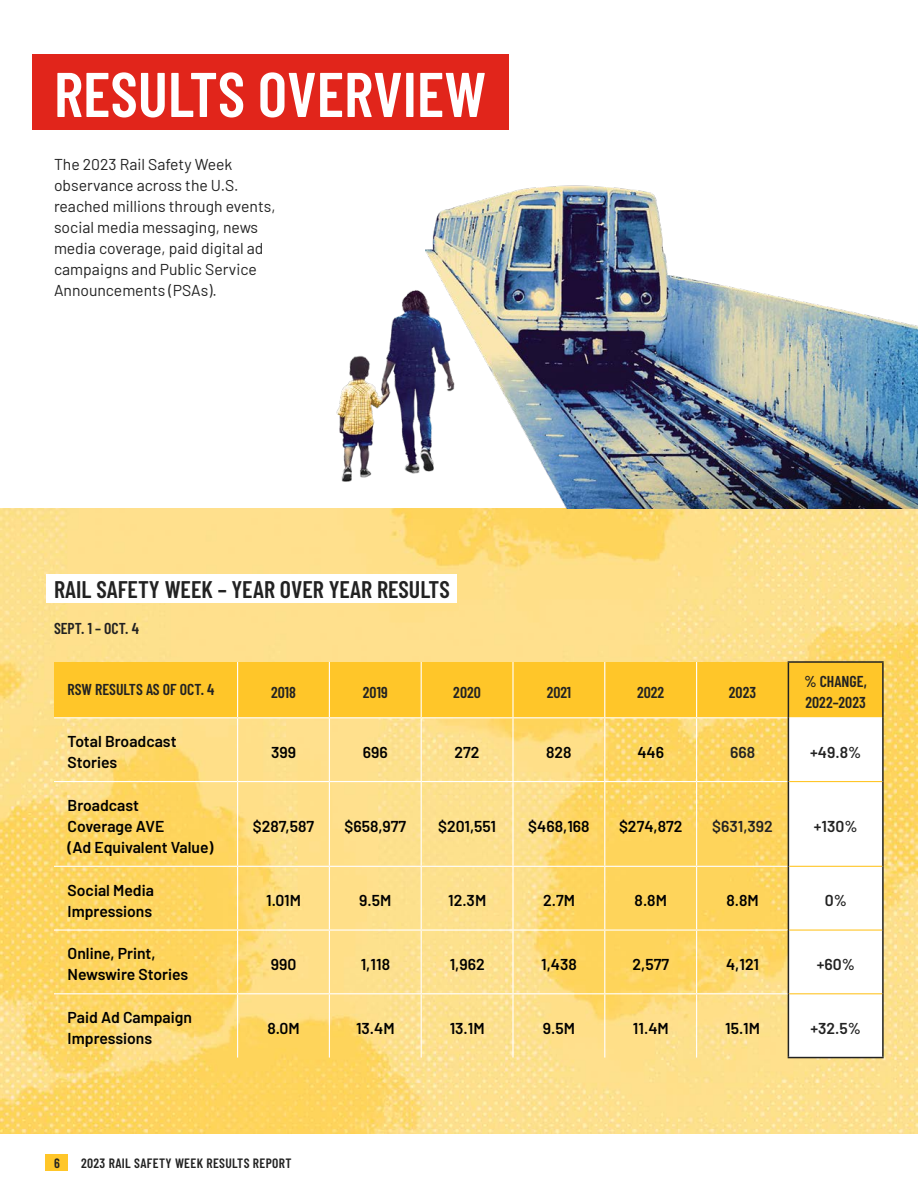
<style>
.page{position:relative;width:918px;height:1188px;background:#fff}
.page>*{position:absolute;margin:0;border:0;box-sizing:border-box;transform-origin:0 0}
.t1{font:600 63px "Barlow Condensed";color:#fff}
.t2{font:600 24px "Barlow Condensed";color:#222}
.t3{font:600 15.75px/21px "Barlow";color:#000}
.t4{font:15.75px/21px "Barlow";color:#222}
.t5{font:600 15.75px/21px "Barlow Condensed";color:#222}
.t6{font:600 15.75px "Barlow";color:#222}
.t7{font:600 13.5px "Barlow Condensed";letter-spacing:.025em;color:#222}
</style>
<div class="page">
<div style="left:46px;top:1154px;width:22px;height:16px;background:#ffc629"></div>
<img style="left:0;top:509px;width:918px;height:625px">
<div style="left:32px;top:54px;width:476px;height:76px;background:#e1251b"></div>
<div style="left:47px;top:574px;width:410px;height:29px;background:#fff"></div>
<div style="left:54px;top:662px;width:828px;height:55px;background:#ffc629"></div>
<div style="left:605px;top:662px;width:92px;height:56px;background:#ffc629"></div>
<svg style="left:789px;top:718px;width:93px;height:339px"></svg>
<hr style="left:237px;top:662px;width:1px;height:55px;background:#fff">
<hr style="left:329px;top:662px;width:1px;height:55px;background:#fff">
<hr style="left:421px;top:662px;width:1px;height:55px;background:#fff">
<hr style="left:512px;top:662px;width:2px;height:55px;background:#fff">
<hr style="left:54px;top:717px;width:184px;height:1px;background:#fff">
<hr style="left:238px;top:717px;width:91px;height:1px;background:#fff">
<hr style="left:237px;top:718px;width:1px;height:63px;background:#fff">
<hr style="left:329px;top:717px;width:92px;height:1px;background:#fff">
<hr style="left:329px;top:718px;width:1px;height:63px;background:#fff">
<hr style="left:421px;top:717px;width:92px;height:1px;background:#fff">
<hr style="left:421px;top:718px;width:1px;height:63px;background:#fff">
<hr style="left:513px;top:717px;width:92px;height:1px;background:#fff">
<hr style="left:512px;top:718px;width:2px;height:63px;background:#fff">
<hr style="left:697px;top:717px;width:91px;height:1px;background:#fff">
<hr style="left:54px;top:781px;width:184px;height:1px;background:#fff">
<hr style="left:238px;top:781px;width:91px;height:1px;background:#fff">
<hr style="left:237px;top:782px;width:1px;height:84px;background:#fff">
<hr style="left:329px;top:781px;width:92px;height:1px;background:#fff">
<hr style="left:329px;top:782px;width:1px;height:84px;background:#fff">
<hr style="left:421px;top:781px;width:92px;height:1px;background:#fff">
<hr style="left:421px;top:782px;width:1px;height:84px;background:#fff">
<hr style="left:513px;top:781px;width:92px;height:1px;background:#fff">
<hr style="left:512px;top:782px;width:2px;height:84px;background:#fff">
<hr style="left:697px;top:781px;width:91px;height:1px;background:#fff">
<hr style="left:54px;top:866px;width:184px;height:1px;background:#fff">
<hr style="left:238px;top:866px;width:91px;height:1px;background:#fff">
<hr style="left:237px;top:867px;width:1px;height:62px;background:#fff">
<hr style="left:329px;top:866px;width:92px;height:1px;background:#fff">
<hr style="left:329px;top:867px;width:1px;height:62px;background:#fff">
<hr style="left:421px;top:866px;width:92px;height:1px;background:#fff">
<hr style="left:421px;top:867px;width:1px;height:62px;background:#fff">
<hr style="left:513px;top:866px;width:92px;height:1px;background:#fff">
<hr style="left:512px;top:867px;width:2px;height:62px;background:#fff">
<hr style="left:697px;top:866px;width:91px;height:1px;background:#fff">
<hr style="left:329px;top:994px;width:1px;height:64px;background:#fff">
<hr style="left:421px;top:994px;width:1px;height:64px;background:#fff">
<hr style="left:512px;top:994px;width:2px;height:64px;background:#fff">
<hr style="left:789px;top:717px;width:93px;height:1px;background:#fff">
<hr style="left:788px;top:661px;width:96px;height:2px;background:#222">
<hr style="left:788px;top:663px;width:1px;height:55px;background:#222">
<hr style="left:882px;top:663px;width:2px;height:55px;background:#222">
<hr style="left:788px;top:718px;width:1px;height:64px;background:#222">
<hr style="left:882px;top:718px;width:2px;height:64px;background:#222">
<hr style="left:788px;top:782px;width:1px;height:84px;background:#222">
<hr style="left:882px;top:782px;width:2px;height:84px;background:#222">
<hr style="left:788px;top:866px;width:1px;height:64px;background:#222">
<hr style="left:882px;top:866px;width:2px;height:64px;background:#222">
<hr style="left:788px;top:994px;width:1px;height:63px;background:#222">
<hr style="left:882px;top:994px;width:2px;height:63px;background:#222">
<hr style="left:788px;top:1057px;width:96px;height:1px;background:#222">
<hr style="left:604px;top:662px;width:1px;height:55px;background:#fff">
<hr style="left:696px;top:662px;width:1px;height:55px;background:#fff">
<hr style="left:604px;top:782px;width:1px;height:84px;background:#fff">
<hr style="left:696px;top:782px;width:1px;height:84px;background:#fff">
<hr style="left:605px;top:717px;width:92px;height:1px;background:#fff">
<hr style="left:604px;top:718px;width:1px;height:63px;background:#fff">
<hr style="left:696px;top:718px;width:1px;height:63px;background:#fff">
<hr style="left:605px;top:781px;width:92px;height:1px;background:#fff">
<hr style="left:605px;top:866px;width:92px;height:1px;background:#fff">
<hr style="left:604px;top:867px;width:1px;height:62px;background:#fff">
<hr style="left:696px;top:867px;width:1px;height:62px;background:#fff">
<hr style="left:604px;top:994px;width:1px;height:64px;background:#fff">
<hr style="left:696px;top:994px;width:1px;height:64px;background:#fff">
<hr style="left:513px;top:929px;width:92px;height:2px;background:#fff">
<hr style="left:513px;top:993px;width:92px;height:1px;background:#fff">
<hr style="left:605px;top:929px;width:92px;height:2px;background:#fff">
<hr style="left:604px;top:931px;width:1px;height:62px;background:#fff">
<hr style="left:605px;top:993px;width:92px;height:1px;background:#fff">
<hr style="left:238px;top:929px;width:91px;height:2px;background:#fff">
<hr style="left:238px;top:993px;width:91px;height:1px;background:#fff">
<hr style="left:329px;top:929px;width:92px;height:2px;background:#fff">
<hr style="left:329px;top:931px;width:1px;height:62px;background:#fff">
<hr style="left:329px;top:993px;width:92px;height:1px;background:#fff">
<hr style="left:421px;top:929px;width:92px;height:2px;background:#fff">
<hr style="left:421px;top:931px;width:1px;height:62px;background:#fff">
<hr style="left:512px;top:931px;width:2px;height:62px;background:#fff">
<hr style="left:421px;top:993px;width:92px;height:1px;background:#fff">
<hr style="left:696px;top:931px;width:1px;height:62px;background:#fff">
<hr style="left:697px;top:929px;width:91px;height:2px;background:#fff">
<hr style="left:697px;top:993px;width:91px;height:1px;background:#fff">
<hr style="left:788px;top:930px;width:1px;height:64px;background:#222">
<hr style="left:882px;top:930px;width:2px;height:64px;background:#222">
<hr style="left:54px;top:929px;width:184px;height:2px;background:#fff">
<hr style="left:237px;top:931px;width:1px;height:62px;background:#fff">
<hr style="left:54px;top:993px;width:184px;height:1px;background:#fff">
<hr style="left:237px;top:994px;width:1px;height:64px;background:#fff">
<hr style="left:789px;top:781px;width:93px;height:1px;background:#ffc629">
<hr style="left:789px;top:866px;width:93px;height:1px;background:#ffc629">
<hr style="left:789px;top:929px;width:93px;height:2px;background:#ffc629">
<hr style="left:789px;top:993px;width:93px;height:1px;background:#ffc629">
<img style="left:425px;top:185px;width:493px;height:324px">
<img style="left:336px;top:275px;width:140px;height:210px">
<h1 class="t1" style="left:54px;top:49px;width:434px">RESULTS OVERVIEW</h1>
<p class="t4" style="left:54px;top:153px;width:223px">The 2023 Rail Safety Week observance across the U.S. reached millions through events, social media messaging, news media coverage, paid digital ad campaigns and Public Service<br>Announcements (PSAs).</p>
<h2 class="t2" style="left:54px;top:573px;width:397px">RAIL SAFETY WEEK – YEAR OVER YEAR RESULTS</h2>
<p class="t5" style="left:54px;top:617px;width:86px">SEPT. 1 – OCT. 4</p>
<p class="t5" style="left:68px;top:678px;width:149px">RSW RESULTS AS OF OCT. 4</p>
<p class="t5" style="left:271px;top:681px;width:26px">2018</p>
<p class="t5" style="left:363px;top:681px;width:26px">2019</p>
<p class="t5" style="left:453px;top:681px;width:29px">2020</p>
<p class="t5" style="left:547px;top:681px;width:26px">2021</p>
<p class="t5" style="left:637px;top:681px;width:29px">2022</p>
<p class="t5" style="left:729px;top:681px;width:29px">2023</p>
<p class="t5" style="left:804px;top:670px;width:64px">% CHANGE,<br>2022–2023</p>
<p class="t3" style="left:68px;top:730px;width:111px">Total Broadcast<br>Stories</p>
<p class="t3" style="left:271px;top:740px;width:26px">399</p>
<p class="t3" style="left:363px;top:740px;width:26px">696</p>
<p class="t3" style="left:455px;top:740px;width:27px">272</p>
<p class="t3" style="left:546px;top:740px;width:27px">828</p>
<p class="t3" style="left:637px;top:740px;width:28px">446</p>
<p class="t6" style="left:730px;top:740px;width:27px">668</p>
<p class="t6" style="left:810px;top:740px;width:53px">+49.8%</p>
<p class="t3" style="left:68px;top:793px;width:148px">Broadcast<br>Coverage AVE<br>(Ad Equivalent Value)</p>
<p class="t3" style="left:253px;top:814px;width:63px">$287,587</p>
<p class="t3" style="left:344px;top:814px;width:63px">$658,977</p>
<p class="t3" style="left:438px;top:814px;width:60px">$201,551</p>
<p class="t3" style="left:528px;top:814px;width:63px">$468,168</p>
<p class="t3" style="left:619px;top:814px;width:65px">$274,872</p>
<p class="t6" style="left:712px;top:815px;width:62px">$631,392</p>
<p class="t6" style="left:814px;top:815px;width:45px">+130%</p>
<p class="t3" style="left:68px;top:878px;width:88px">Social Media<br>Impressions</p>
<p class="t3" style="left:266px;top:889px;width:36px">1.01M</p>
<p class="t3" style="left:359px;top:889px;width:34px">9.5M</p>
<p class="t3" style="left:448px;top:889px;width:40px">12.3M</p>
<p class="t3" style="left:543px;top:889px;width:33px">2.7M</p>
<p class="t3" style="left:635px;top:889px;width:34px">8.8M</p>
<p class="t3" style="left:726px;top:889px;width:34px">8.8M</p>
<p class="t6" style="left:825px;top:889px;width:24px">0%</p>
<p class="t3" style="left:68px;top:942px;width:122px">Online, Print,<br>Newswire Stories</p>
<p class="t3" style="left:271px;top:952px;width:27px">990</p>
<p class="t3" style="left:361px;top:952px;width:31px">1,118</p>
<p class="t3" style="left:450px;top:952px;width:37px">1,962</p>
<p class="t3" style="left:541px;top:952px;width:37px">1,438</p>
<p class="t3" style="left:633px;top:952px;width:38px">2,577</p>
<p class="t3" style="left:726px;top:952px;width:35px">4,121</p>
<p class="t6" style="left:817px;top:953px;width:40px">+60%</p>
<p class="t3" style="left:68px;top:1006px;width:126px">Paid Ad Campaign<br>Impressions</p>
<p class="t3" style="left:267px;top:1016px;width:34px">8.0M</p>
<p class="t3" style="left:356px;top:1016px;width:40px">13.4M</p>
<p class="t3" style="left:450px;top:1016px;width:37px">13.1M</p>
<p class="t3" style="left:543px;top:1016px;width:34px">9.5M</p>
<p class="t3" style="left:633px;top:1016px;width:37px">11.4M</p>
<p class="t3" style="left:725px;top:1016px;width:37px">15.1M</p>
<p class="t6" style="left:811px;top:1016px;width:52px">+32.5%</p>
<p class="t7" style="left:54px;top:1153px;width:7px">6</p>
<p class="t7" style="left:81px;top:1153px;width:212px">2023 RAIL SAFETY WEEK RESULTS REPORT</p>
</div>
